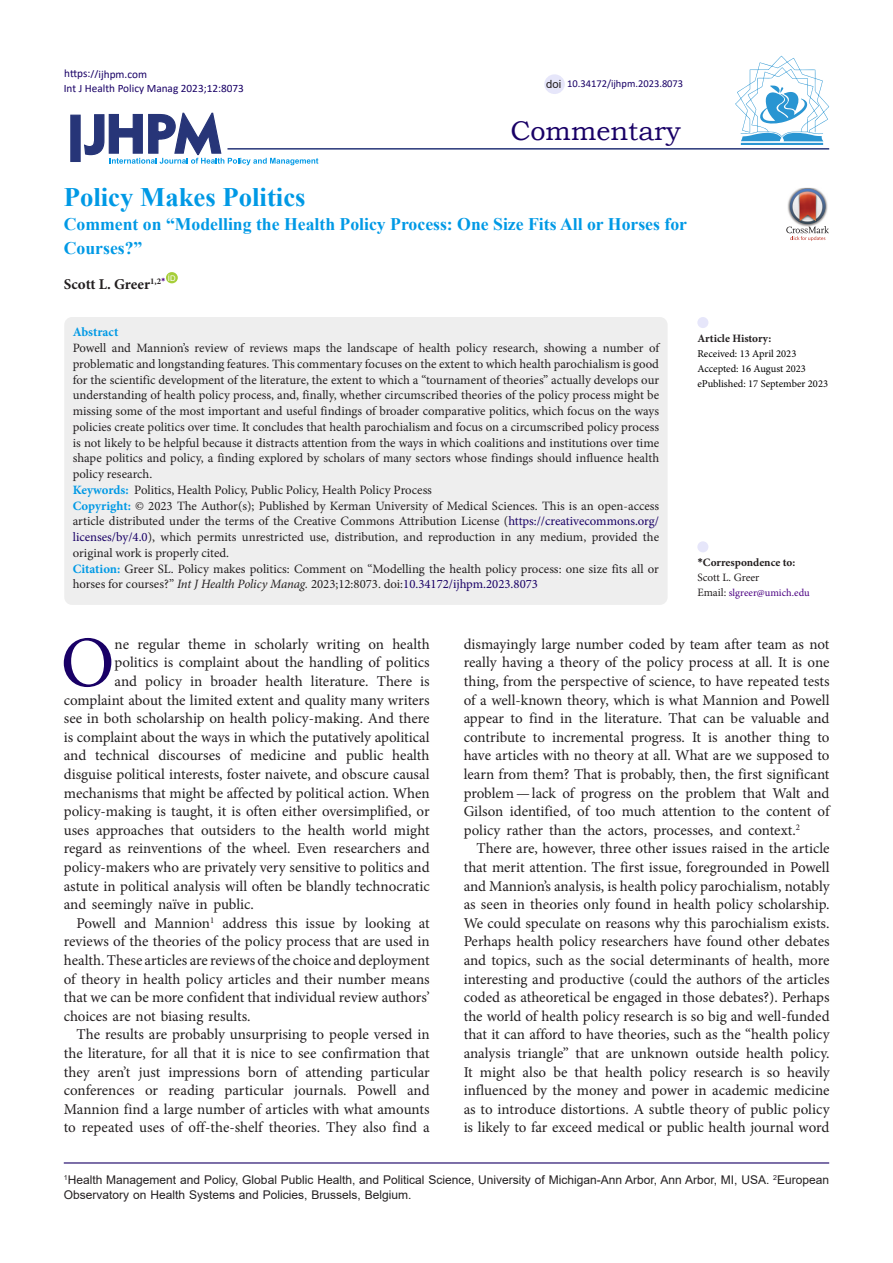
<style>
.page{position:relative;width:893px;height:1263px;background:#fff}
.page>*{position:absolute;margin:0;border:0;box-sizing:border-box;transform-origin:0 0}
.t1{font:72.3px "Minion Pro";color:#190066}
.t2{font:27px "Bookman Old Style";color:#190066}
.Default{font:700 26.7px "Times New Roman";color:#0099e5}
.Default-2{font:700 17.7px/24px "Times New Roman";color:#0099e5}
.t3{font:15px/18.6px "Minion Pro";color:#231f20;text-align:justify}
.Default-3{font:700 15px "Minion Pro";letter-spacing:-.005em;color:#231f20}
.t4{font:12.75px/15.8px "Minion Pro";color:#231f20;text-align:justify}
.Default-4{font:700 12.75px "Minion Pro";color:#0099e5}
.t5{font:12px/14.4px "Arial";color:#231f20}
.t6{font:11.25px "Calibri";color:#190066}
.t7{font:700 11.25px "Minion Pro";color:#231f20}
.t8{font:11.25px "Minion Pro";letter-spacing:-.005em;color:#231f20}
.t9{font:11.25px "Arial";color:#231f20}
.t10{font:10.5px "Minion Pro";color:#000}
.t11{font:10.5px "Calibri";color:#190066}
.t12{font:10.5px "Minion Pro";color:#4b0082}
.t13{font:7.8px "Arial";color:#fff}
.s1{font-weight:700;color:#0099e5}
.s2{color:#190066}
.s3{font-style:italic}
.s4{font-family:"Calibri"}
.s5{font-size:11.25px;color:#231f20}
</style>
<div class="page">
<svg style="left:84px;top:112px;width:234px;height:53px"></svg>
<div style="left:70px;top:115px;width:11px;height:47px;background:#273578;border:1px solid #273578"></div>
<div style="left:166px;top:272px;width:12px;height:11px;background:#a6ce39;border-radius:50%"></div>
<hr style="left:227px;top:148px;width:602px;height:2px;background:#273578">
<div style="left:64px;top:317px;width:604px;height:288px;background:#eee;border-radius:8px"></div>
<div style="left:697px;top:541px;width:11px;height:11px;background:#e6e6fa;border-radius:50%"></div>
<div style="left:697px;top:317px;width:11px;height:11px;background:#e6e6fa;border-radius:50%"></div>
<hr style="left:64px;top:1162px;width:765px;height:1px;background:#190066">
<hr style="left:741px;top:143px;width:82px;height:2px;background:#2995d2">
<svg style="left:735px;top:56px;width:94px;height:85px"></svg>
<div style="left:544px;top:74px;width:21px;height:20px;background:#e6e6fa;border-radius:50%"></div>
<img style="left:798px;top:188px;width:18px;height:1px">
<svg style="left:786px;top:189px;width:43px;height:52px"></svg>
<p class="t6" style="left:64px;top:66px;width:84px">https://ijhpm.com</p>
<p class="t6" style="left:64px;top:81px;width:182px">Int J Health Policy Manag 2023;12:8073</p>
<p class="t9" style="left:546px;top:76px;width:17px">doi</p>
<p class="t11" style="left:567px;top:76px;width:118px">10.34172/ijhpm.2023.8073</p>
<p class="t2" style="left:510px;top:113px;width:172px">Commentary</p>
<p class="Default" style="left:64px;top:178px;width:243px">Policy Makes Politics</p>
<p class="Default-2" style="left:64px;top:211px;width:625px">Comment on “Modelling the Health Policy Process: One Size Fits All or Horses for<br>Courses?”</p>
<p class="Default-3" style="left:64px;top:273px;width:103px">Scott L. Greer<sup>1,2</sup><sup>*</sup></p>
<p class="t13" style="left:168px;top:273px;width:9px">ID</p>
<p class="Default-4" style="left:73px;top:323px;width:47px">Abstract</p>
<p class="t4" style="left:73px;top:340px;width:588px">Powell and Mannion’s review of reviews maps the landscape of health policy research, showing a number of problematic and longstanding features. This commentary focuses on the extent to which health parochialism is good for the scientific development of the literature, the extent to which a “tournament of theories” actually develops our understanding of health policy process, and, finally, whether circumscribed theories of the policy process might be missing some of the most important and useful findings of broader comparative politics, which focus on the ways policies create politics over time. It concludes that health parochialism and focus on a circumscribed policy process is not likely to be helpful because it distracts attention from the ways in which coalitions and institutions over time shape politics and policy, a finding explored by scholars of many sectors whose findings should influence health policy research.</p>
<p class="t4" style="left:73px;top:482px;width:361px"><span class="s1">Keywords:</span> Politics, Health Policy, Public Policy, Health Policy Process</p>
<p class="t4" style="left:73px;top:498px;width:588px"><span class="s1">Copyright:</span> © 2023 The Author(s); Published by Kerman University of Medical Sciences. This is an open-access article distributed under the terms of the Creative Commons Attribution License (<span class="s2">https://creativecommons.org/ licenses/by/4.0</span>), which permits unrestricted use, distribution, and reproduction in any medium, provided the original work is properly cited.</p>
<p class="t4" style="left:73px;top:561px;width:588px"><span class="s1">Citation:</span> Greer SL. Policy makes politics: Comment on “Modelling the health policy process: one size fits all or horses for courses?” <span class="s3">Int J Health Policy Manag.</span> 2023;12:8073. doi:<span class="s2">10.34172/ijhpm.2023.8073</span></p>
<p class="t7" style="left:697px;top:331px;width:76px">Article History:</p>
<p class="t10" style="left:697px;top:347px;width:101px">Received: 13 April 2023</p>
<p class="t10" style="left:697px;top:362px;width:110px">Accepted: 16 August 2023</p>
<p class="t10" style="left:697px;top:377px;width:132px">ePublished: 17 September 2023</p>
<p class="t7" style="left:697px;top:554px;width:99px"><span class="s4">*</span>Correspondence to:</p>
<p class="t8" style="left:697px;top:569px;width:64px">Scott L. Greer</p>
<p class="t12" style="left:697px;top:585px;width:114px"><span class="s5">Email:</span> slgreer@umich.edu</p>
<p class="t1" style="left:61px;top:614px;width:55px">O</p>
<p class="t3" style="left:115px;top:635px;width:317px">ne regular theme in scholarly writing on health</p>
<p class="t3" style="left:115px;top:653px;width:317px">politics is complaint about the handling of politics</p>
<p class="t3" style="left:115px;top:672px;width:317px">and policy in broader health literature. There is</p>
<p class="t3" style="left:64px;top:690px;width:367px">complaint about the limited extent and quality many writers</p>
<p class="t3" style="left:64px;top:709px;width:367px">see in both scholarship on health policy-making. And there</p>
<p class="t3" style="left:64px;top:728px;width:367px">is complaint about the ways in which the putatively apolitical</p>
<p class="t3" style="left:64px;top:746px;width:367px">and technical discourses of medicine and public health</p>
<p class="t3" style="left:64px;top:765px;width:367px">disguise political interests, foster naivete, and obscure causal</p>
<p class="t3" style="left:64px;top:783px;width:367px">mechanisms that might be affected by political action. When</p>
<p class="t3" style="left:64px;top:802px;width:367px">policy-making is taught, it is often either oversimplified, or</p>
<p class="t3" style="left:64px;top:821px;width:367px">uses approaches that outsiders to the health world might</p>
<p class="t3" style="left:64px;top:839px;width:367px">regard as reinventions of the wheel. Even researchers and</p>
<p class="t3" style="left:64px;top:858px;width:367px">policy-makers who are privately very sensitive to politics and</p>
<p class="t3" style="left:64px;top:876px;width:367px">astute in political analysis will often be blandly technocratic</p>
<p class="t3" style="left:64px;top:895px;width:192px">and seemingly naïve in public.</p>
<p class="t3" style="left:64px;top:914px;width:367px;text-indent:13px">Powell and Mannion<sup>1</sup> address this issue by looking at reviews of the theories of the policy process that are used in health. These articles are reviews of the choice and deployment of theory in health policy articles and their number means that we can be more confident that individual review authors’ choices are not biasing results.</p>
<p class="t3" style="left:64px;top:1025px;width:367px;text-indent:13px">The results are probably unsurprising to people versed in the literature, for all that it is nice to see confirmation that they aren’t just impressions born of attending particular conferences or reading particular journals. Powell and Mannion find a large number of articles with what amounts to repeated uses of off-the-shelf theories. They also find a</p>
<p class="t3" style="left:464px;top:635px;width:367px">dismayingly large number coded by team after team as not really having a theory of the policy process at all. It is one thing, from the perspective of science, to have repeated tests of a well-known theory, which is what Mannion and Powell appear to find in the literature. That can be valuable and contribute to incremental progress. It is another thing to have articles with no theory at all. What are we supposed to learn from them? That is probably, then, the first significant problem—lack of progress on the problem that Walt and Gilson identified, of too much attention to the content of policy rather than the actors, processes, and context.<sup>2</sup></p>
<p class="t3" style="left:464px;top:839px;width:367px;text-indent:13px">There are, however, three other issues raised in the article that merit attention. The first issue, foregrounded in Powell and Mannion’s analysis, is health policy parochialism, notably as seen in theories only found in health policy scholarship.<br>We could speculate on reasons why this parochialism exists.<br>Perhaps health policy researchers have found other debates and topics, such as the social determinants of health, more interesting and productive (could the authors of the articles coded as atheoretical be engaged in those debates?). Perhaps the world of health policy research is so big and well-funded that it can afford to have theories, such as the “health policy analysis triangle” that are unknown outside health policy.<br>It might also be that health policy research is so heavily influenced by the money and power in academic medicine as to introduce distortions. A subtle theory of public policy is likely to far exceed medical or public health journal word</p>
<p class="t5" style="left:64px;top:1173px;width:767px"><sup>1</sup>Health Management and Policy, Global Public Health, and Political Science, University of Michigan-Ann Arbor, Ann Arbor, MI, USA. <sup>2</sup>European<br>Observatory on Health Systems and Policies, Brussels, Belgium.</p>
</div>
